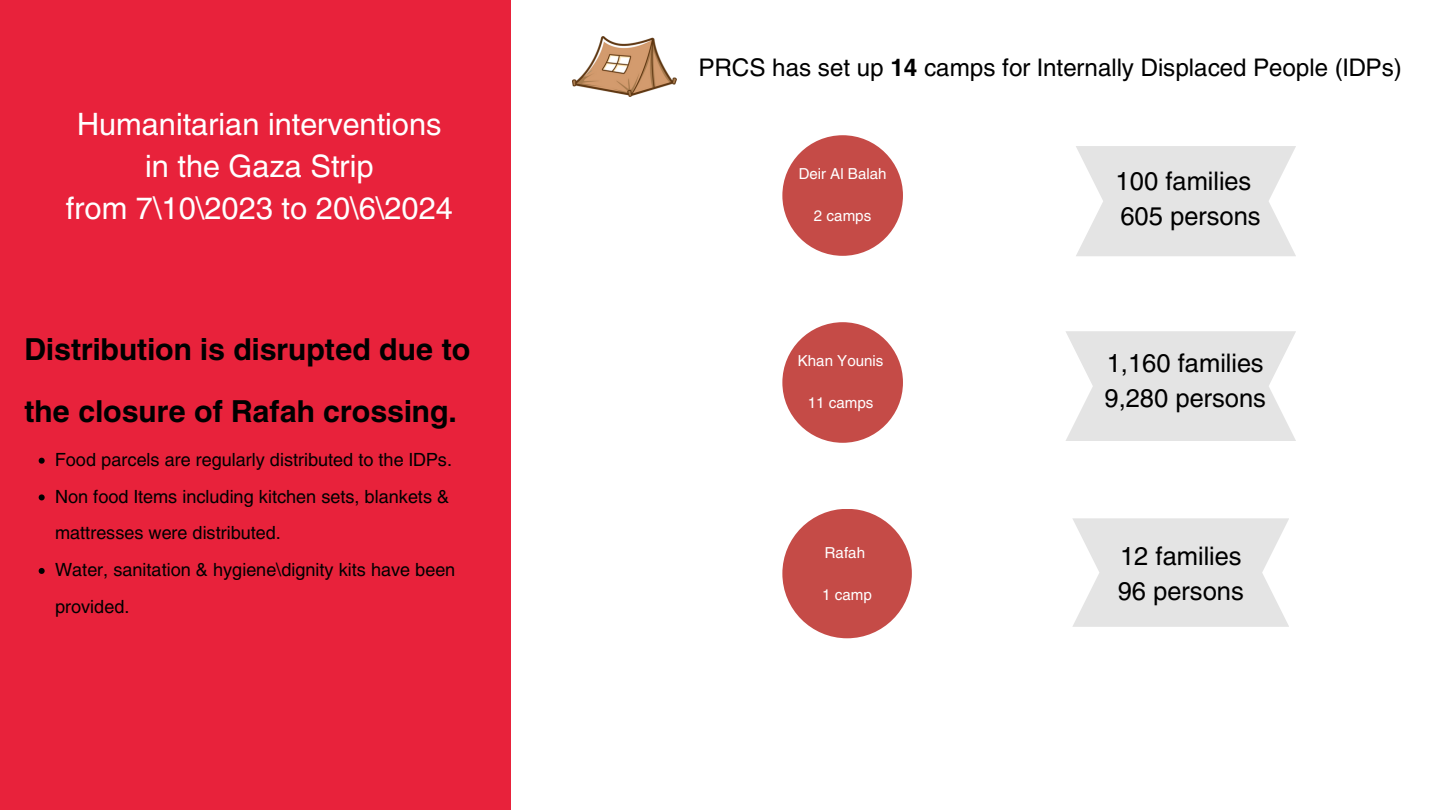
<style>
.page{position:relative;width:1440px;height:810px;background:#fff}
.page>*{position:absolute;margin:0;border:0;box-sizing:border-box;transform-origin:0 0}
.t1{font:30.5px/42px "Helios";color:#fff;text-align:center}
.t2{font:700 30px/61.5px "Helios";color:#000}
.t3{font:25.3px/35.2px "Helios";color:#000}
.t4{font:24px "Helios";color:#000}
.t5{font:18px/36.8px "Helios";color:#000}
.t6{font:15px "Helios";color:#fff}
.s1{font-weight:700}
</style>
<div class="page">
<div style="left:0;top:0;width:510px;height:809px;background:#e8223b"></div>
<img style="left:573px;top:37px;width:104px;height:60px">
<div style="left:782px;top:135px;width:121px;height:121px;background:#c54b47;border-radius:50%"></div>
<div style="left:782px;top:509px;width:130px;height:129px;background:#c54b47;border-radius:50%"></div>
<div style="left:782px;top:322px;width:121px;height:121px;background:#c54b47;border-radius:50%"></div>
<svg style="left:1076px;top:146px;width:220px;height:110px;background:#e7e7e7"></svg>
<svg style="left:1066px;top:331px;width:230px;height:110px;background:#e7e7e7"></svg>
<svg style="left:1072px;top:518px;width:217px;height:109px;background:#e7e7e7"></svg>
<svg style="left:39px;top:458px;width:6px;height:6px"></svg>
<svg style="left:39px;top:494px;width:6px;height:6px"></svg>
<svg style="left:39px;top:568px;width:6px;height:6px"></svg>
<p class="t1" style="left:66px;top:102px;width:389px">Humanitarian interventions in the Gaza Strip<br>from 7\10\2023 to 20\6\2024</p>
<h3 class="t2" style="left:24px;top:318px;width:447px">Distribution is disrupted due to the closure of Rafah crossing.</h3>
<p class="t5" style="left:55px;top:441px;width:399px">Food parcels are regularly distributed to the IDPs.</p>
<p class="t5" style="left:55px;top:477px;width:396px">Non food Items including kitchen sets, blankets &amp; mattresses were distributed.</p>
<h3 class="t5" style="left:55px;top:551px;width:402px">Water, sanitation &amp; hygiene\dignity kits have been provided.</h3>
<p class="t4" style="left:699px;top:52px;width:705px">PRCS has set up <span class="s1">14</span> camps for Internally Displaced People (IDPs)</p>
<h1 class="t6" style="left:799px;top:165px;width:89px">Deir Al Balah</h1>
<p class="t6" style="left:814px;top:207px;width:59px">2 camps</p>
<p class="t6" style="left:798px;top:352px;width:87px">Khan Younis</p>
<h3 class="t6" style="left:808px;top:394px;width:67px">11 camps</h3>
<p class="t6" style="left:825px;top:543px;width:42px">Rafah</p>
<p class="t6" style="left:822px;top:585px;width:51px">1 camp</p>
<h3 class="t3" style="left:1116px;top:163px;width:147px">100 families<br>605 persons</h3>
<p class="t3" style="left:1104px;top:345px;width:163px">1,160 families<br>9,280 persons</p>
<p class="t3" style="left:1118px;top:537px;width:128px">12 families<br>96 persons</p>
</div>
